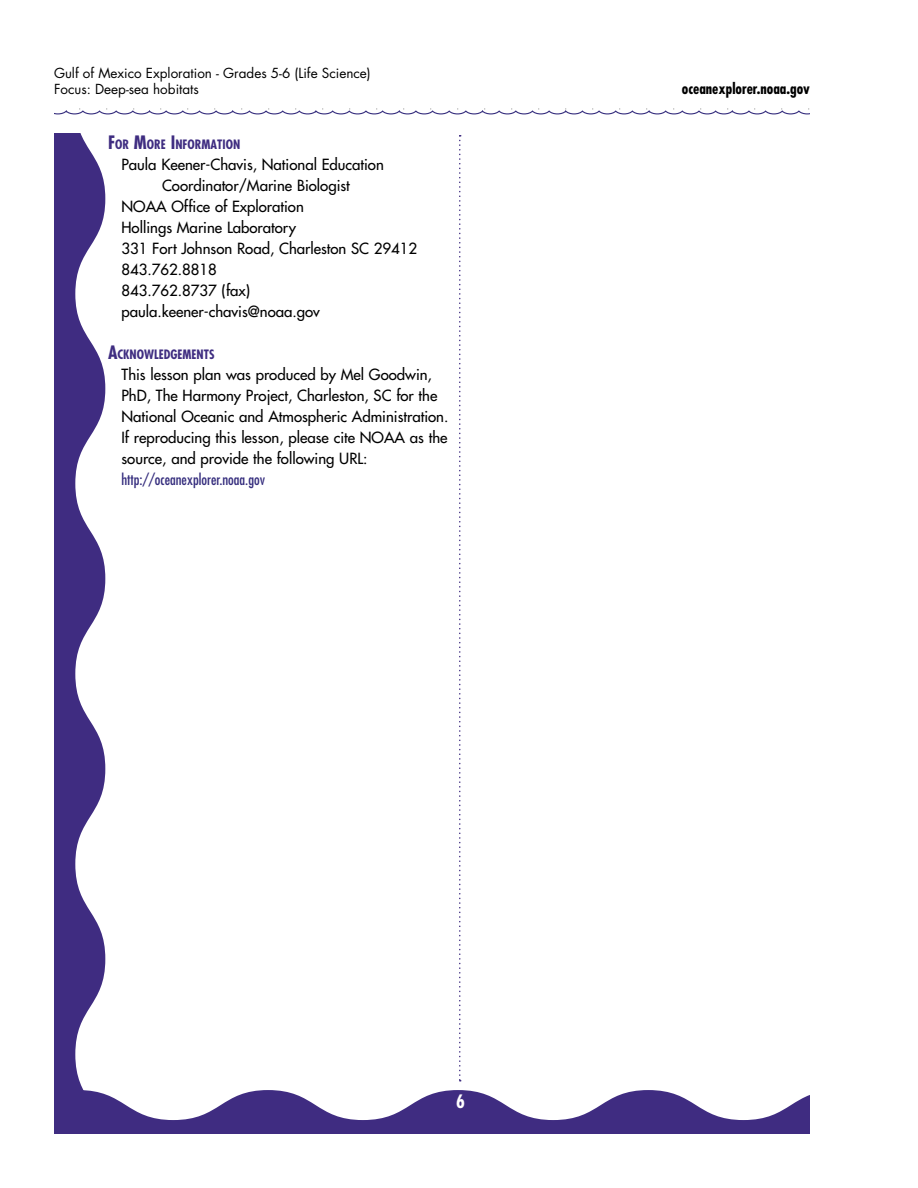
<style>
.page{position:relative;width:918px;height:1188px;background:#fff}
.page>*{position:absolute;margin:0;border:0;box-sizing:border-box;transform-origin:0 0}
.t1{font:700 condensed 18px "Futura";color:#fff}
.body_text_lists{font:15px/21px "Futura";color:#000;text-align:center}
.body_text_lists-2{font:condensed 15px "Futura";color:#362e7e}
.t2{font:700 condensed 15px "Futura";color:#000}
.t3{font:13.5px/16.2px "Futura";color:#000}
.Sub_head{font:700 condensed 12.6px "Futura";color:#3f2d81}
.s1{font-size:18px}
</style>
<div class="page">
<svg style="left:54px;top:134px;width:51px;height:956px;fill:#3f2c81"></svg>
<svg style="left:54px;top:1090px;width:756px;height:44px"></svg>
<svg style="left:54px;top:108px;width:756px;height:7px"></svg>
<svg style="left:459px;top:135px;width:2px;height:947px"></svg>
<p class="t3" style="left:54px;top:65px;width:318px">Gulf of Mexico Exploration - Grades 5-6 (Life Science)<br>Focus: Deep-sea hobitats</p>
<p class="Sub_head" style="left:108px;top:137px;width:134px"><span class="s1">F</span>OR <span class="s1">M</span>ORE <span class="s1">I</span>NFORMATION</p>
<p class="body_text_lists" style="left:122px;top:154px;width:264px">Paula Keener-Chavis, National Education<br>Coordinator/Marine Biologist</p>
<p class="body_text_lists" style="left:122px;top:196px;width:184px">NOAA Office of Exploration</p>
<p class="body_text_lists" style="left:122px;top:217px;width:176px">Hollings Marine Laboratory</p>
<p class="body_text_lists" style="left:122px;top:238px;width:297px">331 Fort Johnson Road, Charleston SC 29412</p>
<p class="body_text_lists" style="left:122px;top:259px;width:97px">843.762.8818</p>
<p class="body_text_lists" style="left:122px;top:280px;width:130px">843.762.8737 (fax)</p>
<p class="body_text_lists" style="left:122px;top:301px;width:200px">paula.keener-chavis@noaa.gov</p>
<p class="Sub_head" style="left:108px;top:347px;width:108px"><span class="s1">A</span>CKNOWLEDGEMENTS</p>
<p class="body_text_lists" style="left:122px;top:364px;width:328px;text-align:left">This lesson plan was produced by Mel Goodwin, PhD, The Harmony Project, Charleston, SC for the National Oceanic and Atmospheric Administration.<br>If reproducing this lesson, please cite NOAA as the source, and provide the following URL:</p>
<p class="body_text_lists-2" style="left:122px;top:470px;width:145px">http://oceanexplorer.noaa.gov</p>
<p class="t2" style="left:682px;top:79px;width:130px">oceanexplorer.noaa.gov</p>
<p class="t1" style="left:456px;top:1090px;width:10px">6</p>
</div>
